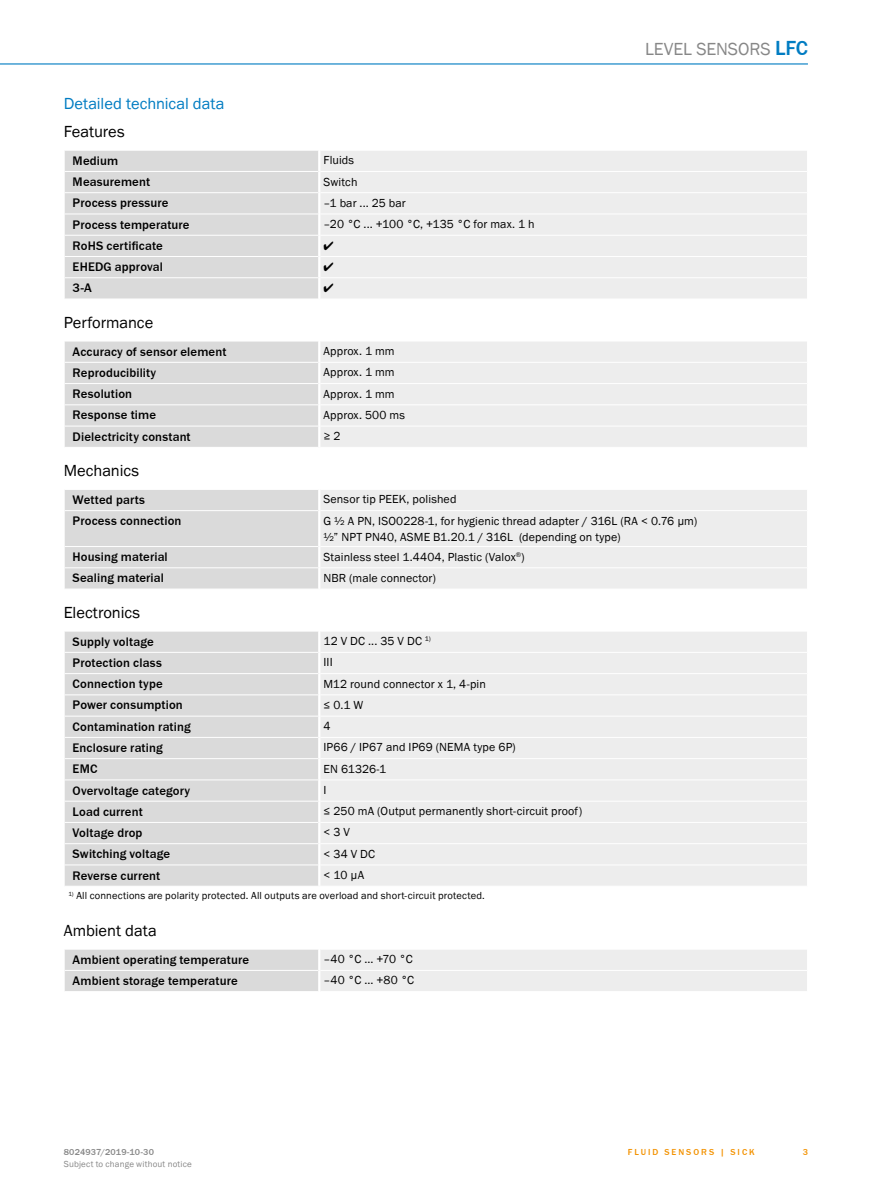
<style>
.page{position:relative;width:893px;height:1188px;background:#fff}
.page>*{position:absolute;margin:0;border:0;box-sizing:border-box;transform-origin:0 0}
.t1{font:500 21px "SICK Franklin";color:#007cc2}
.t2{font:18px "SICK Franklin";color:#878787}
.t3{font:16.5px "SICK Franklin";color:#000}
.t4{font:16.5px "SICK Franklin";color:#007cc2}
.t5{font:500 12.75px "SICK Franklin";letter-spacing:.01em;color:#000}
.t6{font:12px/16.5px "SICK Franklin";letter-spacing:.01em;color:#000}
.t7{font:12px "SICK Symbols OT";color:#000}
.t8{font:10.5px "SICK Franklin";letter-spacing:.015em;color:#000}
.t9{font:9px "SICK Franklin";letter-spacing:.02em;color:#878787}
.t10{font:500 9px "SICK Franklin";letter-spacing:.02em;color:#878787}
.t11{font:500 9px "SICK Franklin";letter-spacing:.225em;color:#f39200}
</style>
<div class="page">
<hr style="left:0;top:63px;width:808px;height:2px;background:#007cc2">
<div style="left:320px;top:151px;width:487px;height:147px;background:#ededed"></div>
<hr style="left:320px;top:171px;width:487px;height:1px;background:#fff">
<hr style="left:320px;top:192px;width:487px;height:1px;background:#fff">
<hr style="left:320px;top:214px;width:487px;height:1px;background:#fff">
<hr style="left:320px;top:235px;width:487px;height:1px;background:#fff">
<hr style="left:320px;top:256px;width:487px;height:1px;background:#fff">
<svg style="left:64px;top:151px;width:255px;height:148px;background:#dbdbdb"></svg>
<hr style="left:320px;top:277px;width:487px;height:1px;background:#fff">
<hr style="left:318px;top:278px;width:2px;height:21px;background:#fff">
<div style="left:320px;top:342px;width:487px;height:105px;background:#ededed"></div>
<hr style="left:320px;top:362px;width:487px;height:1px;background:#fff">
<hr style="left:320px;top:383px;width:487px;height:1px;background:#fff">
<hr style="left:320px;top:404px;width:487px;height:1px;background:#fff">
<svg style="left:64px;top:341px;width:255px;height:106px;background:#dbdbdb"></svg>
<hr style="left:320px;top:426px;width:487px;height:1px;background:#fff">
<hr style="left:318px;top:426px;width:2px;height:22px;background:#fff">
<div style="left:320px;top:490px;width:487px;height:99px;background:#ededed"></div>
<hr style="left:320px;top:510px;width:487px;height:1px;background:#fff">
<hr style="left:320px;top:546px;width:487px;height:1px;background:#fff">
<div style="left:64px;top:490px;width:255px;height:99px;background:#dadada"></div>
<hr style="left:320px;top:567px;width:487px;height:1px;background:#fff">
<hr style="left:318px;top:568px;width:2px;height:21px;background:#fff">
<div style="left:65px;top:632px;width:253px;height:254px;background:#dadada"></div>
<div style="left:320px;top:632px;width:487px;height:254px;background:#ededed"></div>
<hr style="left:65px;top:652px;width:253px;height:1px;background:#fff">
<hr style="left:320px;top:652px;width:487px;height:1px;background:#fff">
<hr style="left:65px;top:673px;width:253px;height:1px;background:#fff">
<hr style="left:320px;top:673px;width:487px;height:1px;background:#fff">
<hr style="left:65px;top:695px;width:253px;height:1px;background:#fff">
<hr style="left:320px;top:695px;width:487px;height:1px;background:#fff">
<hr style="left:65px;top:716px;width:253px;height:1px;background:#fff">
<hr style="left:320px;top:716px;width:487px;height:1px;background:#fff">
<hr style="left:65px;top:737px;width:253px;height:1px;background:#fff">
<hr style="left:320px;top:737px;width:487px;height:1px;background:#fff">
<hr style="left:65px;top:758px;width:253px;height:1px;background:#fff">
<hr style="left:320px;top:758px;width:487px;height:1px;background:#fff">
<hr style="left:65px;top:780px;width:253px;height:1px;background:#fff">
<hr style="left:320px;top:780px;width:487px;height:1px;background:#fff">
<hr style="left:65px;top:801px;width:253px;height:1px;background:#fff">
<hr style="left:320px;top:801px;width:487px;height:1px;background:#fff">
<hr style="left:65px;top:822px;width:253px;height:1px;background:#fff">
<hr style="left:320px;top:822px;width:487px;height:1px;background:#fff">
<hr style="left:65px;top:843px;width:253px;height:1px;background:#fff">
<hr style="left:320px;top:843px;width:487px;height:1px;background:#fff">
<hr style="left:65px;top:865px;width:253px;height:1px;background:#fff">
<svg style="left:64px;top:632px;width:1px;height:253px"></svg>
<hr style="left:320px;top:865px;width:487px;height:1px;background:#fff">
<svg style="left:64px;top:949px;width:743px;height:42px;background:#e7e7e7"></svg>
<hr style="left:318px;top:970px;width:2px;height:22px;background:#fff">
<h2 class="t2" style="left:645px;top:38px;width:19px">Level</h2>
<h2 class="t2" style="left:696px;top:38px;width:12px">sensors</h2>
<h1 class="t1" style="left:775px;top:35px;width:34px">LFC</h1>
<h3 class="t4" style="left:64px;top:93px;width:162px">Detailed technical data</h3>
<h3 class="t3" style="left:64px;top:121px;width:62px">Features</h3>
<p class="t5" style="left:73px;top:153px;width:47px">Medium</p>
<p class="t6" style="left:324px;top:152px;width:32px">Fluids</p>
<p class="t5" style="left:73px;top:174px;width:79px">Measurement</p>
<p class="t6" style="left:324px;top:173px;width:35px">Switch</p>
<p class="t5" style="left:73px;top:195px;width:97px">Process pressure</p>
<p class="t6" style="left:324px;top:195px;width:84px">–1 bar ... 25 bar</p>
<p class="t5" style="left:73px;top:216px;width:118px">Process temperature</p>
<p class="t6" style="left:324px;top:216px;width:213px">–20 °C ... +100 °C, +135 °C for max. 1 h</p>
<p class="t5" style="left:73px;top:238px;width:92px">RoHS certificate</p>
<p class="t7" style="left:324px;top:240px;width:12px">●</p>
<p class="t5" style="left:73px;top:259px;width:92px">EHEDG approval</p>
<p class="t7" style="left:324px;top:261px;width:12px">●</p>
<p class="t5" style="left:73px;top:280px;width:21px">3-A</p>
<p class="t7" style="left:324px;top:282px;width:12px">●</p>
<h3 class="t3" style="left:64px;top:312px;width:91px">Performance</h3>
<p class="t5" style="left:73px;top:344px;width:155px">Accuracy of sensor element</p>
<p class="t6" style="left:324px;top:343px;width:73px">Approx. 1 mm</p>
<p class="t5" style="left:73px;top:365px;width:85px">Reproducibility</p>
<p class="t6" style="left:324px;top:364px;width:73px">Approx. 1 mm</p>
<p class="t5" style="left:73px;top:386px;width:61px">Resolution</p>
<p class="t6" style="left:324px;top:386px;width:73px">Approx. 1 mm</p>
<p class="t5" style="left:73px;top:407px;width:85px">Response time</p>
<p class="t6" style="left:324px;top:407px;width:83px">Approx. 500 ms</p>
<p class="t5" style="left:73px;top:429px;width:120px">Dielectricity constant</p>
<p class="t6" style="left:324px;top:428px;width:19px">≥2</p>
<h3 class="t3" style="left:64px;top:461px;width:77px">Mechanics</h3>
<p class="t5" style="left:73px;top:492px;width:74px">Wetted parts</p>
<p class="t6" style="left:324px;top:491px;width:134px">Sensor tip PEEK, polished</p>
<p class="t5" style="left:73px;top:513px;width:110px">Process connection</p>
<p class="t6" style="left:324px;top:513px;width:375px">G ½ A PN, ISO0228-1, for hygienic thread adapter / 316L (RA &lt; 0.76 µm) ½” NPT PN40, ASME B1.20.1 / 316L (depending on type)</p>
<p class="t5" style="left:73px;top:549px;width:97px">Housing material</p>
<p class="t6" style="left:324px;top:549px;width:203px">Stainless steel 1.4404, Plastic (Valox<sup>®</sup>)</p>
<p class="t5" style="left:73px;top:570px;width:93px">Sealing material</p>
<p class="t6" style="left:324px;top:570px;width:114px">NBR (male connector)</p>
<h3 class="t3" style="left:64px;top:602px;width:78px">Electronics</h3>
<p class="t5" style="left:73px;top:634px;width:83px">Supply voltage</p>
<p class="t6" style="left:324px;top:633px;width:109px">12 V DC ... 35 V DC <sup>1)</sup></p>
<p class="t5" style="left:73px;top:655px;width:91px">Protection class</p>
<p class="t6" style="left:324px;top:654px;width:11px">III</p>
<p class="t5" style="left:73px;top:676px;width:92px">Connection type</p>
<p class="t6" style="left:324px;top:676px;width:164px">M12 round connector x 1, 4-pin</p>
<p class="t5" style="left:73px;top:697px;width:112px">Power consumption</p>
<p class="t6" style="left:324px;top:697px;width:41px">≤ 0.1 W</p>
<p class="t5" style="left:73px;top:719px;width:119px">Contamination rating</p>
<p class="t6" style="left:324px;top:718px;width:9px">4</p>
<p class="t5" style="left:73px;top:740px;width:91px">Enclosure rating</p>
<p class="t6" style="left:324px;top:739px;width:194px">IP66 / IP67 and IP69 (NEMA type 6P)</p>
<p class="t5" style="left:73px;top:761px;width:26px">EMC</p>
<p class="t6" style="left:324px;top:761px;width:64px">EN 61326-1</p>
<p class="t5" style="left:73px;top:782px;width:119px">Overvoltage category</p>
<p class="t6" style="left:324px;top:782px;width:4px">I</p>
<p class="t5" style="left:73px;top:804px;width:72px">Load current</p>
<p class="t6" style="left:324px;top:803px;width:260px">≤ 250 mA (Output permanently short-circuit proof)</p>
<p class="t5" style="left:73px;top:825px;width:71px">Voltage drop</p>
<p class="t6" style="left:324px;top:824px;width:28px">&lt;3V</p>
<p class="t5" style="left:73px;top:846px;width:99px">Switching voltage</p>
<p class="t6" style="left:324px;top:846px;width:53px">&lt;34VDC</p>
<p class="t5" style="left:73px;top:867px;width:89px">Reverse current</p>
<p class="t6" style="left:324px;top:867px;width:42px">&lt; 10 µA</p>
<p class="t8" style="left:68px;top:889px;width:418px"><sup>1)</sup> All connections are polarity protected. All outputs are overload and short-circuit protected.</p>
<h3 class="t3" style="left:64px;top:920px;width:95px">Ambient data</h3>
<p class="t5" style="left:73px;top:952px;width:178px">Ambient operating temperature</p>
<p class="t6" style="left:324px;top:951px;width:91px">–40 °C ... +70 °C</p>
<p class="t5" style="left:73px;top:973px;width:167px">Ambient storage temperature</p>
<p class="t6" style="left:324px;top:972px;width:92px">–40 °C ... +80 °C</p>
<p class="t10" style="left:64px;top:1146px;width:92px">8024937/2019-10-30</p>
<p class="t11" style="left:628px;top:1146px;width:128px">Fl uid sensors | SI CK</p>
<p class="t9" style="left:64px;top:1159px;width:130px">Subject to change without notice</p>
<p class="t11" style="left:803px;top:1146px;width:7px">3</p>
</div>
